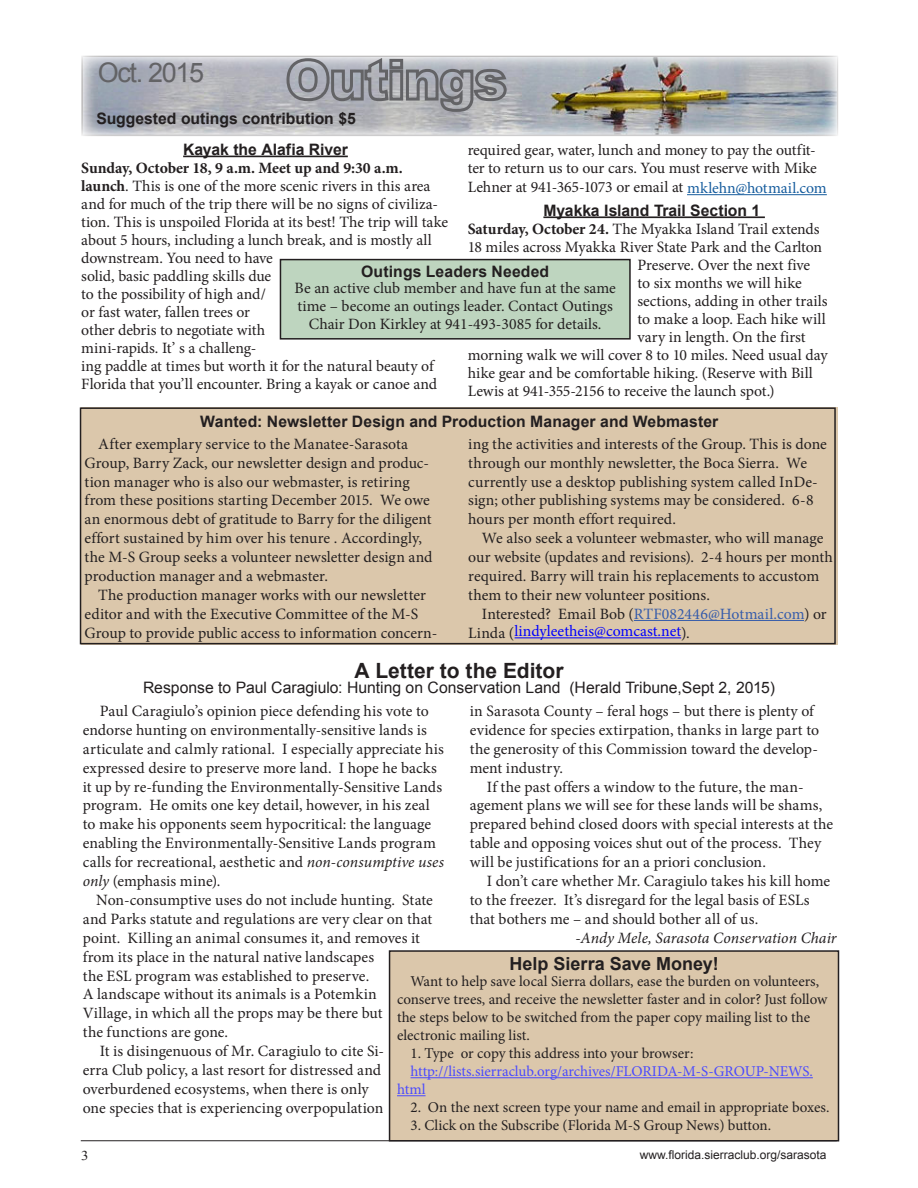
<style>
.page{position:relative;width:918px;height:1188px;background:#fff}
.page>*{position:absolute;margin:0;border:0;box-sizing:border-box;transform-origin:0 0}
.t1{font:27px "Arial";letter-spacing:-.05em;color:#636366}
.t2{font:700 21px "Arial";color:#231f20}
.t3{font:700 18px "Arial";color:#231f20}
.a_TEXT_no_indent_no{font:15.75px/18.9px "Minion Pro";color:#231f20}
.a_TEXT_no_indent_no-2{font:700 15.75px "Arial";letter-spacing:.005em;color:#231f20}
.t4{font:15.75px "Arial";color:#231f20}
.t5{font:italic 15.75px "Minion Pro";color:#231f20}
.t6{font:15px/18px "Minion Pro";letter-spacing:-.005em;color:#231f20}
.t7{font:15px/18px "Minion Pro";letter-spacing:-.005em;color:#4a4aff}
.t8{font:13.5px "Times New Roman";color:#231f20;scale:1.1 1}
.t9{font:12px "Arial";color:#231f20}
.s1{font-weight:700}
.s2{color:#175d9e}
.s3{color:#365caa}
.s4{color:#00f}
.s5{font-style:italic}
</style>
<div class="page">
<hr style="left:81px;top:1140px;width:756px;height:1px;background:#231f20">
<img style="left:84px;top:59px;width:751px;height:74px">
<svg style="left:285px;top:55px;width:224px;height:59px;background:#a2a3a9"></svg>
<hr style="left:183px;top:156px;width:165px;height:1px;background:#231f20">
<hr style="left:687px;top:194px;width:140px;height:1px;background:#175d9e">
<hr style="left:543px;top:216px;width:222px;height:2px;background:#231f20">
<div style="left:81px;top:407px;width:756px;height:29px;background:#dbc7ab"></div>
<div style="left:280px;top:260px;width:350px;height:79px;background:#bed5bf"></div>
<div style="left:280px;top:259px;width:351px;height:81px;border:2px solid #231f20"></div>
<div style="left:390px;top:951px;width:448px;height:190px;background:#dbc7ab"></div>
<hr style="left:411px;top:1077px;width:402px;height:1px;background:#4a4aff">
<svg style="left:397px;top:1095px;width:29px;height:1px"></svg>
<div style="left:389px;top:950px;width:450px;height:192px;border:2px solid #231f20"></div>
<div style="left:81px;top:434px;width:756px;height:210px;background:#dbc7ab"></div>
<hr style="left:634px;top:620px;width:170px;height:1px;background:#365caa">
<hr style="left:515px;top:637px;width:166px;height:1px;background:#00f">
<div style="left:80px;top:407px;width:756px;height:237px;border:2px solid #231f20"></div>
<p class="t1" style="left:98px;top:55px;width:108px">Oct. 2015</p>
<p class="a_TEXT_no_indent_no-2" style="left:96px;top:108px;width:261px">Suggested outings contribution $5</p>
<p class="a_TEXT_no_indent_no-2" style="left:183px;top:139px;width:166px">Kayak the Alafia River</p>
<p class="a_TEXT_no_indent_no" style="left:81px;top:159px;width:368px;line-height:18px"><span class="s1">Sunday, October 18, 9 a.m. Meet up and 9:30 a.m. launch</span>. This is one of the more scenic rivers in this area and for much of the trip there will be no signs of civiliza&shy;tion. This is unspoiled Florida at its best! The trip will take about 5 hours, including a lunch break, and is mostly all downstream. You need to have<br>solid, basic paddling skills due<br>to the possibility of high and/<br>or fast water, fallen trees or<br>other debris to negotiate with<br>mini-rapids. It’ s a challeng-<br>ing paddle at times but worth it for the natural beauty of Florida that you’ll encounter. Bring a kayak or canoe and</p>
<p class="a_TEXT_no_indent_no" style="left:468px;top:141px;width:361px;line-height:18.5px">required gear, water, lunch and money to pay the outfit&shy;ter to return us to our cars. You must reserve with Mike<br>Lehner at 941-365-1073 or email at <span class="s2">mklehn@hotmail.com</span></p>
<p class="a_TEXT_no_indent_no-2" style="left:543px;top:200px;width:218px">Myakka Island Trail Section 1</p>
<p class="a_TEXT_no_indent_no" style="left:468px;top:219px;width:354px"><span class="s1">Saturday, October 24.</span> The Myakka Island Trail extends</p>
<p class="a_TEXT_no_indent_no" style="left:468px;top:237px;width:356px">18 miles across Myakka River State Park and the Carlton</p>
<p class="a_TEXT_no_indent_no" style="left:637px;top:255px;width:174px">Preserve. Over the next five</p>
<p class="a_TEXT_no_indent_no" style="left:637px;top:273px;width:166px">to six months we will hike</p>
<p class="a_TEXT_no_indent_no" style="left:637px;top:291px;width:192px">sections, adding in other trails</p>
<p class="a_TEXT_no_indent_no" style="left:637px;top:309px;width:190px">to make a loop. Each hike will</p>
<p class="a_TEXT_no_indent_no" style="left:637px;top:327px;width:170px">vary in length. On the first</p>
<p class="a_TEXT_no_indent_no" style="left:468px;top:345px;width:361px">morning walk we will cover 8 to 10 miles. Need usual day</p>
<p class="a_TEXT_no_indent_no" style="left:468px;top:363px;width:347px">hike gear and be comfortable hiking. (Reserve with Bill</p>
<p class="a_TEXT_no_indent_no" style="left:468px;top:381px;width:309px">Lewis at 941-355-2156 to receive the launch spot.)</p>
<p class="a_TEXT_no_indent_no-2" style="left:361px;top:261px;width:190px">Outings Leaders Needed</p>
<p class="a_TEXT_no_indent_no" style="left:295px;top:279px;width:323px;line-height:18px;text-align:center">Be an active club member and have fun at the same time – become an outings leader. Contact Outings<br>Chair Don Kirkley at 941-493-3085 for details.</p>
<p class="a_TEXT_no_indent_no-2" style="left:200px;top:411px;width:520px">Wanted: Newsletter Design and Production Manager and Webmaster</p>
<p class="a_TEXT_no_indent_no" style="left:85px;top:434px;width:349px;text-indent:14px">After exemplary service to the Manatee-Sarasota Group, Barry Zack, our newsletter design and produc&shy;tion manager who is also our webmaster, is retiring from these positions starting December 2015. We owe an enormous debt of gratitude to Barry for the diligent effort sustained by him over his tenure . Accordingly, the M-S Group seeks a volunteer newsletter design and production manager and a webmaster.</p>
<p class="a_TEXT_no_indent_no" style="left:85px;top:586px;width:354px;text-indent:14px">The production manager works with our newsletter editor and with the Executive Committee of the M-S<br>Group to provide public access to information concern-</p>
<p class="a_TEXT_no_indent_no" style="left:468px;top:434px;width:360px">ing the activities and interests of the Group. This is done through our monthly newsletter, the Boca Sierra. We currently use a desktop publishing system called InDe&shy;sign; other publishing systems may be considered. 6-8 hours per month effort required.</p>
<p class="a_TEXT_no_indent_no" style="left:468px;top:529px;width:366px;text-indent:14px">We also seek a volunteer webmaster, who will manage our website (updates and revisions). 2-4 hours per month required. Barry will train his replacements to accustom them to their new volunteer positions.</p>
<p class="a_TEXT_no_indent_no" style="left:468px;top:605px;width:360px;line-height:17.4px;text-indent:14px">Interested? Email Bob (<span class="s3">RTF082446@Hotmail.com</span>) or<br>Linda (<span class="s4">lindyleetheis@comcast.net</span>).</p>
<p class="t2" style="left:354px;top:657px;width:211px">A Letter to the Editor</p>
<p class="t4" style="left:143px;top:677px;width:633px">Response to Paul Caragiulo: Hunting on Conservation Land (Herald Tribune,Sept 2, 2015)</p>
<p class="a_TEXT_no_indent_no" style="left:83px;top:702px;width:363px;text-indent:17px">Paul Caragiulo’s opinion piece defending his vote to endorse hunting on environmentally-sensitive lands is articulate and calmly rational. I especially appreciate his expressed desire to preserve more land. I hope he backs it up by re-funding the Environmentally-Sensitive Lands program. He omits one key detail, however, in his zeal to make his opponents seem hypocritical: the language enabling the Environmentally-Sensitive Lands program calls for recreational, aesthetic and <span class="s5">non-consumptive uses only</span> (emphasis mine).</p>
<p class="a_TEXT_no_indent_no" style="left:83px;top:891px;width:352px;text-indent:13px">Non-consumptive uses do not include hunting. State and Parks statute and regulations are very clear on that point. Killing an animal consumes it, and removes it from its place in the natural native landscapes<br>the ESL program was established to preserve.<br>A landscape without its animals is a Potemkin<br>Village, in which all the props may be there but<br>the functions are gone.</p>
<p class="a_TEXT_no_indent_no" style="left:83px;top:1042px;width:303px;text-indent:17px">It is disingenuous of Mr. Caragiulo to cite Si&shy;erra Club policy, a last resort for distressed and overburdened ecosystems, when there is only one species that is experiencing overpopulation</p>
<p class="a_TEXT_no_indent_no" style="left:470px;top:702px;width:351px">in Sarasota County – feral hogs – but there is plenty of evidence for species extirpation, thanks in large part to the generosity of this Commission toward the develop&shy;ment industry.</p>
<p class="a_TEXT_no_indent_no" style="left:470px;top:777px;width:365px;text-indent:17px">If the past offers a window to the future, the man&shy;agement plans we will see for these lands will be shams, prepared behind closed doors with special interests at the table and opposing voices shut out of the process. They will be justifications for an a priori conclusion.</p>
<p class="a_TEXT_no_indent_no" style="left:470px;top:872px;width:362px;text-indent:17px">I don’t care whether Mr. Caragiulo takes his kill home to the freezer. It’s disregard for the legal basis of ESLs that bothers me – and should bother all of us.</p>
<p class="t5" style="left:575px;top:927px;width:263px">-Andy Mele, Sarasota Conservation Chair</p>
<p class="t3" style="left:509px;top:952px;width:211px">Help Sierra Save Money!</p>
<p class="t6" style="left:397px;top:973px;width:432px;text-indent:14px">Want to help save local Sierra dollars, ease the burden on volunteers, conserve trees, and receive the newsletter faster and in color? Just follow the steps below to be switched from the paper copy mailing list to the electronic mailing list.</p>
<p class="t6" style="left:411px;top:1045px;width:285px">1. Type or copy this address into your browser:</p>
<p class="t7" style="left:397px;top:1063px;width:417px;text-indent:14px">http://lists.sierraclub.org/archives/FLORIDA-M-S-GROUP-NEWS. html</p>
<p class="t6" style="left:411px;top:1099px;width:420px">2. On the next screen type your name and email in appropriate boxes.</p>
<p class="t6" style="left:411px;top:1117px;width:362px">3. Click on the Subscribe (Florida M-S Group News) button.</p>
<p class="t8" style="left:81px;top:1146px;width:8px">3</p>
<p class="t9" style="left:640px;top:1147px;width:188px">www.florida.sierraclub.org/sarasota</p>
</div>
